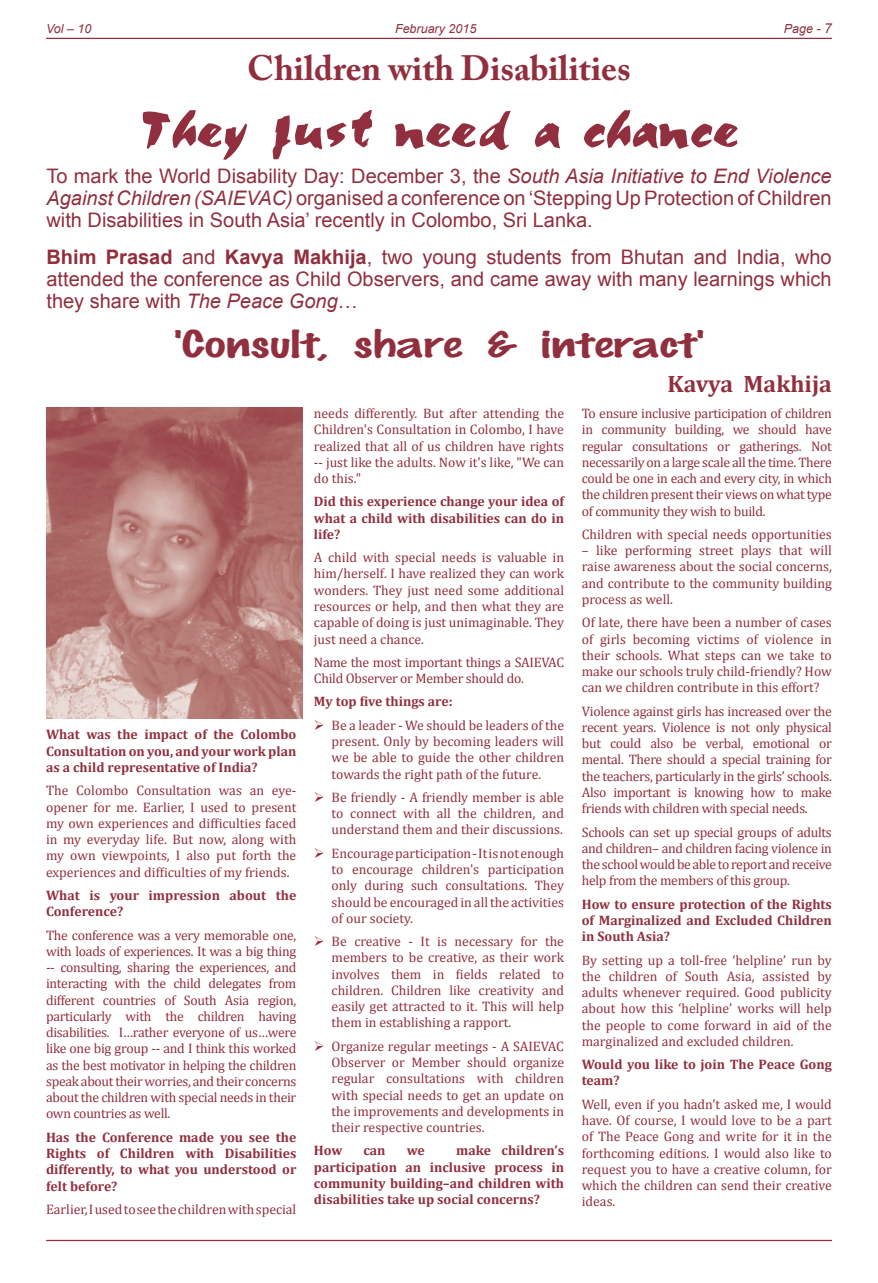
<style>
.page{position:relative;width:878px;height:1283px;background:#fff}
.page>*{position:absolute;margin:0;border:0;box-sizing:border-box;transform-origin:0 0}
.t1{font:60px "Choc Wd";color:#912f3e}
.t2{font:37.5px "CANALFLATSPAR Kfont";color:#912f3e}
.t3{font:700 35px "Adobe Caslon Pro";color:#912f3e}
.t4{font:700 23.75px "Cambria";color:#912f3e}
.t5{font:20px/22px "Arial";color:#912f3e;text-align:justify}
.t6{font:13.75px/16.2px "Cambria";color:#912f3e;text-align:justify}
.t7{font:700 13.75px/16.2px "Cambria";color:#912f3e;text-align:justify}
.t8{font:13.75px/16.2px "Cambria";letter-spacing:-.02em;color:#912f3e}
.t9{font:italic 12.5px "Arial";color:#912f3e}
.s1{font-size:13.75px}
.s2{font-style:italic}
.s3{font-weight:700}
</style>
<div class="page">
<hr style="left:46px;top:38px;width:785px;height:1px;background:#912f3e">
<hr style="left:46px;top:1239px;width:785px;height:2px;background:#912f3e">
<img style="left:46px;top:407px;width:256px;height:311px">
<p class="t9" style="left:46px;top:21px;width:47px">Vol – 10</p>
<p class="t9" style="left:395px;top:21px;width:83px">February 2015</p>
<p class="t9" style="left:783px;top:21px;width:49px">Page - <span class="s1">7</span></p>
<h3 class="t3" style="left:247px;top:48px;width:385px">Children with Disabilities</h3>
<h1 class="t1" style="left:139px;top:99px;width:601px">They just need a chance</h1>
<p class="t5" style="left:46px;top:165px;width:786px">To mark the World Disability Day: December 3, the <span class="s2">South Asia Initiative to End Violence Against Children (SAIEVAC)</span> organised a conference on ‘Stepping Up Protection of Children with Disabilities in South Asia’ recently in Colombo, Sri Lanka.</p>
<h3 class="t5" style="left:46px;top:246px;width:786px"><span class="s3">Bhim Prasad</span> and <span class="s3">Kavya Makhija</span>, two young students from Bhutan and India, who attended the conference as Child Observers, and came away with many learnings which they share with <span class="s2">The Peace Gong</span>…</h3>
<h2 class="t2" style="left:174px;top:323px;width:532px">‘Consult, share &amp; interact’</h2>
<h3 class="t4" style="left:667px;top:369px;width:166px">Kavya Makhija</h3>
<p class="t6" style="left:314px;top:405px;width:252px">needs differently. But after attending the Children's Consultation in Colombo, I have realized that all of us children have rights -- just like the adults. Now it's like, "We can do this."</p>
<p class="t7" style="left:314px;top:493px;width:251px">Did this experience change your idea of what a child with disabilities can do in life?</p>
<p class="t6" style="left:314px;top:549px;width:251px">A child with special needs is valuable in him/herself. I have realized they can work wonders. They just need some additional resources or help, and then what they are capable of doing is just unimaginable. They just need a chance.</p>
<p class="t8" style="left:314px;top:654px;width:252px">Name the most important things a SAIEVAC<br>Child Observer or Member should do.</p>
<p class="t7" style="left:314px;top:693px;width:140px">My top five things are:</p>
<p class="t6" style="left:331px;top:717px;width:234px;text-indent:-18px">➢ Be a leader - We should be leaders of the present. Only by becoming leaders will we be able to guide the other children towards the right path of the future.</p>
<p class="t6" style="left:331px;top:789px;width:234px;text-indent:-18px">➢ Be friendly - A friendly member is able to connect with all the children, and understand them and their discussions.</p>
<p class="t6" style="left:331px;top:845px;width:234px;text-indent:-18px">➢ Encourage participation - It is not enough to encourage children's participation only during such consultations. They should be encouraged in all the activities of our society.</p>
<p class="t6" style="left:331px;top:933px;width:234px;text-indent:-18px">➢ Be creative - It is necessary for the members to be creative, as their work involves them in fields related to children. Children like creativity and easily get attracted to it. This will help them in establishing a rapport.</p>
<p class="t6" style="left:331px;top:1038px;width:234px;text-indent:-18px">➢ Organize regular meetings - A SAIEVAC Observer or Member should organize regular consultations with children with special needs to get an update on the improvements and developments in their respective countries.</p>
<p class="t7" style="left:314px;top:1142px;width:30px">How</p>
<p class="t7" style="left:363px;top:1142px;width:24px">can</p>
<p class="t7" style="left:406px;top:1142px;width:19px">we</p>
<p class="t6" style="left:581px;top:405px;width:252px">To ensure inclusive participation of children in community building, we should have regular consultations or gatherings. Not necessarily on a large scale all the time. There could be one in each and every city, in which the children present their views on what type of community they wish to build.</p>
<p class="t6" style="left:581px;top:526px;width:251px">Children with special needs opportunities</p>
<p class="t6" style="left:581px;top:542px;width:251px">– like performing street plays that will raise awareness about the social concerns, and contribute to the community building process as well.</p>
<p class="t6" style="left:581px;top:614px;width:251px">Of late, there have been a number of cases of girls becoming victims of violence in their schools. What steps can we take to make our schools truly child-friendly? How can we children contribute in this effort?</p>
<p class="t6" style="left:581px;top:702px;width:252px">Violence against girls has increased over the recent years. Violence is not only physical but could also be verbal, emotional or mental. There should a special training for the teachers, particularly in the girls’ schools.<br>Also important is knowing how to make friends with children with special needs.</p>
<p class="t6" style="left:581px;top:823px;width:252px">Schools can set up special groups of adults and children– and children facing violence in the school would be able to report and receive help from the members of this group.</p>
<p class="t7" style="left:581px;top:895px;width:251px">How to ensure protection of the Rights of Marginalized and Excluded Children in South Asia?</p>
<p class="t6" style="left:581px;top:951px;width:252px">By setting up a toll-free ‘helpline’ run by the children of South Asia, assisted by adults whenever required. Good publicity about how this ‘helpline’ works will help the people to come forward in aid of the marginalized and excluded children.</p>
<p class="t7" style="left:581px;top:1056px;width:251px">Would you like to join The Peace Gong team?</p>
<p class="t6" style="left:581px;top:1095px;width:251px">Well, even if you hadn’t asked me, I would have. Of course, I would love to be a part of The Peace Gong and write for it in the forthcoming editions. I would also like to request you to have a creative column, for which the children can send their creative ideas.</p>
<p class="t7" style="left:46px;top:726px;width:252px">What was the impact of the Colombo Consultation on you, and your work plan as a child representative of India?</p>
<p class="t6" style="left:46px;top:782px;width:252px">The Colombo Consultation was an eye&shy;opener for me. Earlier, I used to present my own experiences and difficulties faced in my everyday life. But now, along with my own viewpoints, I also put forth the experiences and difficulties of my friends.</p>
<p class="t7" style="left:46px;top:886px;width:252px">What is your impression about the<br>Conference?</p>
<p class="t6" style="left:46px;top:926px;width:252px">The conference was a very memorable one, with loads of experiences. It was a big thing -- consulting, sharing the experiences, and interacting with the child delegates from different countries of South Asia region, particularly with the children having disabilities. I…rather everyone of us…were like one big group -- and I think this worked as the best motivator in helping the children speak about their worries, and their concerns about the children with special needs in their own countries as well.</p>
<p class="t7" style="left:46px;top:1128px;width:252px">Has the Conference made you see the Rights of Children with Disabilities differently, to what you understood or felt before?</p>
<p class="t6" style="left:46px;top:1201px;width:252px">Earlier, I used to see the children with special</p>
<p class="t7" style="left:314px;top:1142px;width:251px;text-indent:142px">make children’s participation an inclusive process in community building–and children with disabilities take up social concerns?</p>
</div>
